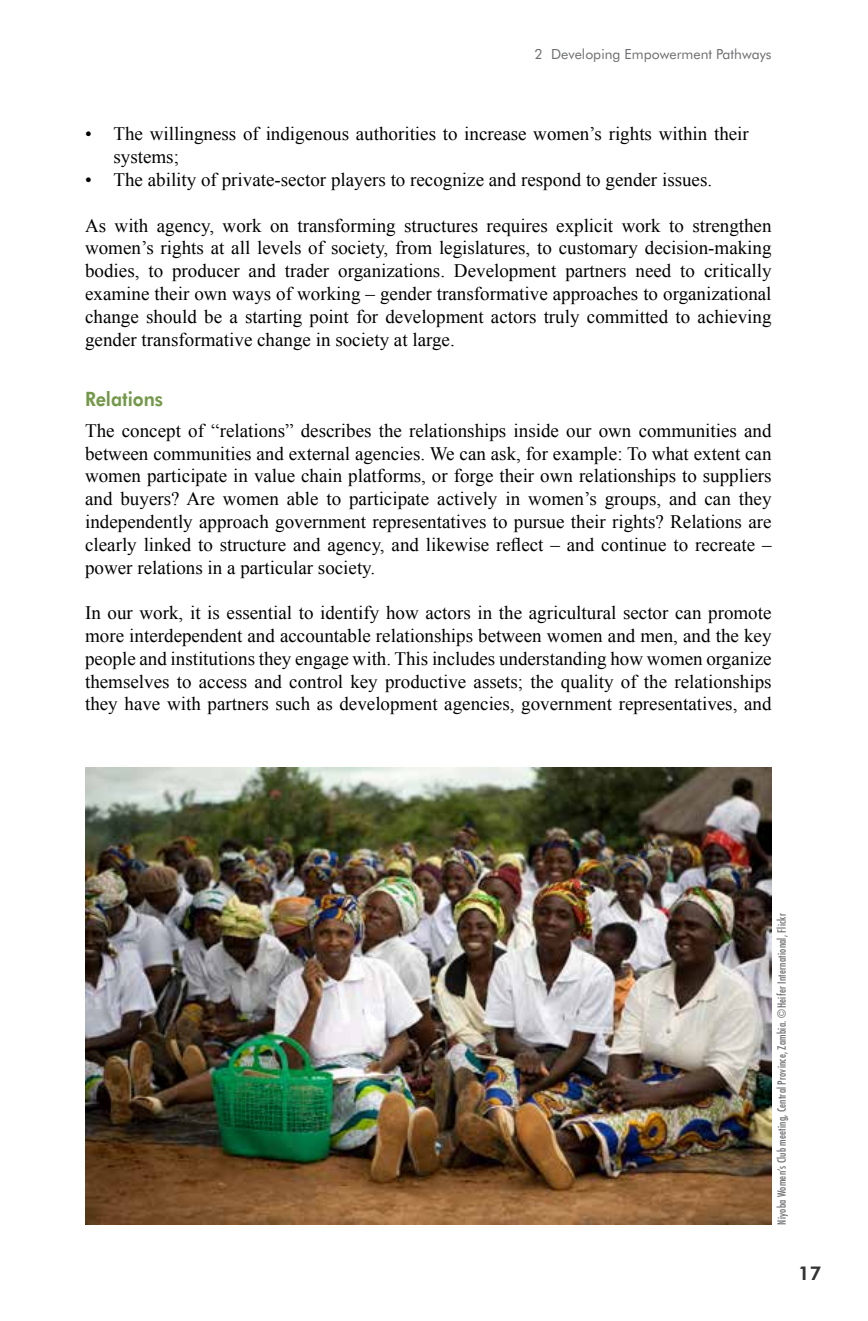
<style>
.page{position:relative;width:868px;height:1321px;background:#fff}
.page>*{position:absolute;margin:0;border:0;box-sizing:border-box;transform-origin:0 0}
.t1{font:800 19.8px "Futura BT";color:#739849;scale:.91 1}
.t2{font:19px/22.8px "Times New Roman";color:#000;text-align:justify}
.t3{font:800 19px "Futura BT";color:#333}
.t4{font:14px "Futura BT";color:#6d6e71}
.t5{font:condensed 11px "Futura";letter-spacing:.02em;color:#6d6e71}
</style>
<div class="page">
<img style="left:85px;top:767px;width:686px;height:458px">
<p class="t4" style="left:534px;top:45px;width:238px">2 Developing Empowerment Pathways</p>
<p class="t2" style="left:113px;top:122px;width:637px;text-indent:-28px">• The willingness of indigenous authorities to increase women’s rights within their systems;</p>
<p class="t2" style="left:85px;top:168px;width:628px">• The ability of private-sector players to recognize and respond to gender issues.</p>
<p class="t2" style="left:85px;top:214px;width:688px">As with agency, work on transforming structures requires explicit work to strengthen women’s rights at all levels of society, from legislatures, to customary decision-making bodies, to producer and trader organizations. Development partners need to critically examine their own ways of working – gender transformative approaches to organizational change should be a starting point for development actors truly committed to achieving gender transformative change in society at large.</p>
<p class="t1" style="left:85px;top:387px;width:87px">Relations</p>
<p class="t2" style="left:85px;top:419px;width:688px">The concept of “relations” describes the relationships inside our own communities and between communities and external agencies. We can ask, for example: To what extent can women participate in value chain platforms, or forge their own relationships to suppliers and buyers? Are women able to participate actively in women’s groups, and can they independently approach government representatives to pursue their rights? Relations are clearly linked to structure and agency, and likewise reflect – and continue to recreate – power relations in a particular society.</p>
<p class="t2" style="left:85px;top:601px;width:688px">In our work, it is essential to identify how actors in the agricultural sector can promote more interdependent and accountable relationships between women and men, and the key people and institutions they engage with. This includes understanding how women organize themselves to access and control key productive assets; the quality of the relationships they have with partners such as development agencies, government representatives, and</p>
<p class="t5" style="left:775px;top:1225px;width:313px;rotate:-90deg">Niyoba Women’s Club meeting, Central Province, Zambia. ©Heifer International, Flickr</p>
<p class="t3" style="left:798px;top:1262px;width:25px">17</p>
</div>
